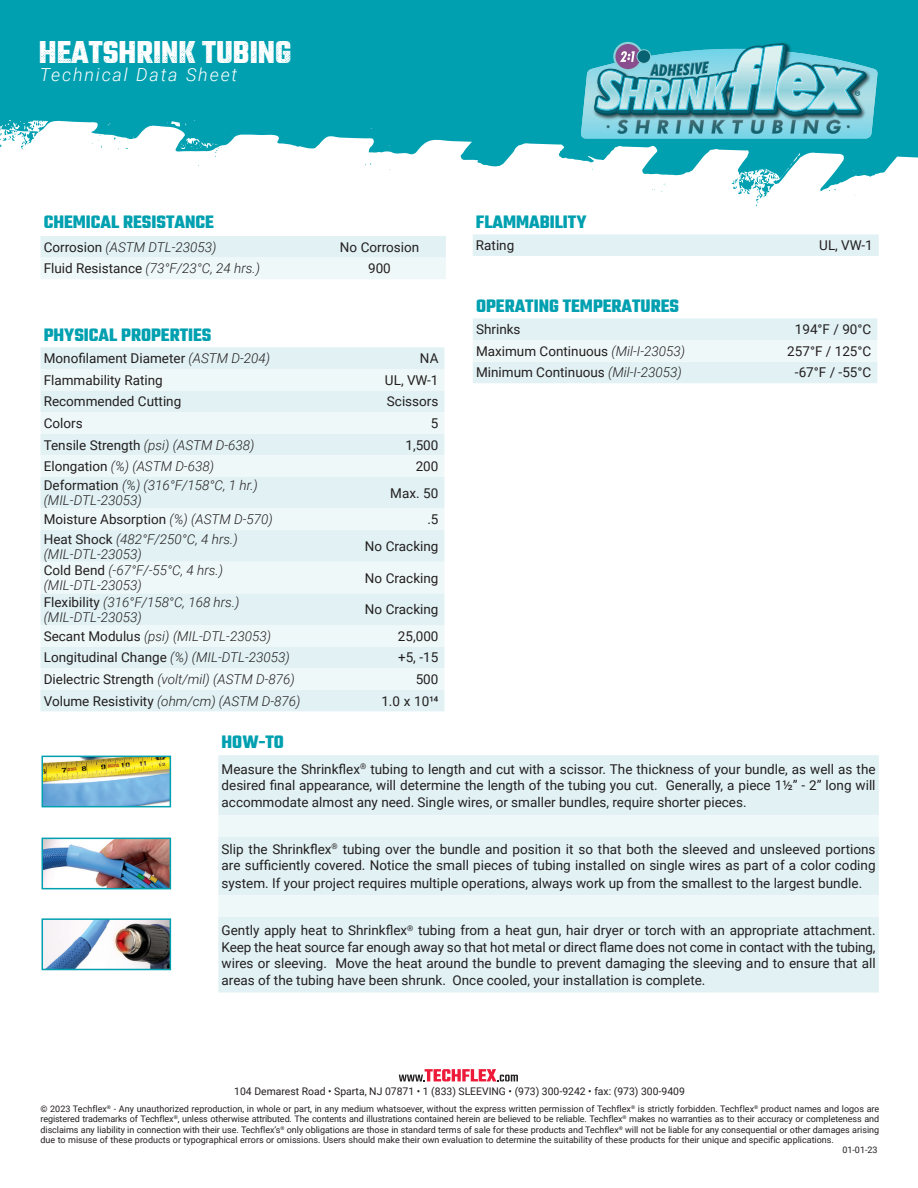
<style>
.page{position:relative;width:918px;height:1188px;background:#fff}
.page>*{position:absolute;margin:0;border:0;box-sizing:border-box;transform-origin:0 0}
.t1{font:700 34.2px "Teko";color:#fff;scale:.94 1}
.t2{font:700 19.5px "Teko";color:#00a0b0}
.t3{font:italic 300 18px "Roboto";letter-spacing:.1em;color:#fff}
.t4{font:13.5px/16.5px "Roboto";color:#231f20;text-align:justify}
.t5{font:italic 300 13.5px "Roboto";color:#231f20}
.t6{font:10.5px "Roboto";color:#231f20}
.t7{font:9px/10.5px "Roboto";color:#231f20;text-align:justify}
.s1{font-weight:400;font-style:normal}
.s2{font-weight:300;font-style:italic}
</style>
<div class="page">
<svg style="left:0;top:0;width:918px;height:207px;fill:#00a0b0"></svg>
<svg style="left:365px;top:163px;width:6px;height:2px"></svg>
<svg style="left:215px;top:147px;width:7px;height:10px"></svg>
<svg style="left:99px;top:126px;width:32px;height:24px"></svg>
<svg style="left:0;top:121px;width:43px;height:28px"></svg>
<svg style="left:399px;top:1069px;width:119px;height:12px"></svg>
<div style="left:41px;top:42px;width:111px;height:20px;background:#00a0b0"></div>
<hr style="left:155px;top:42px;width:4px;height:20px;background:#00a0b0">
<svg style="left:163px;top:42px;width:32px;height:20px"></svg>
<svg style="left:203px;top:42px;width:45px;height:20px"></svg>
<hr style="left:252px;top:42px;width:4px;height:20px;background:#00a0b0">
<svg style="left:260px;top:42px;width:30px;height:20px"></svg>
<div style="left:473px;top:234px;width:406px;height:22px;background:#e1f1f4"></div>
<svg style="left:473px;top:318px;width:404px;height:65px"></svg>
<div style="left:40px;top:347px;width:404px;height:364px;background:#e1f1f4"></div>
<svg style="left:40px;top:369px;width:404px;height:321px;fill:#eff8f9"></svg>
<svg style="left:40px;top:236px;width:406px;height:43px"></svg>
<img style="left:45px;top:759px;width:123px;height:45px">
<div style="left:42px;top:756px;width:129px;height:51px;border:2px solid #00a0b0"></div>
<img style="left:45px;top:841px;width:123px;height:45px">
<div style="left:42px;top:838px;width:129px;height:51px;border:2px solid #00a0b0"></div>
<img style="left:45px;top:921px;width:123px;height:46px">
<div style="left:42px;top:918px;width:129px;height:52px;border:2px solid #00a0b0"></div>
<img style="left:591px;top:40px;width:282px;height:3px">
<div style="left:613px;top:42px;width:30px;height:29px;border:2px solid #8ed1d9;border-radius:50%"></div>
<svg style="left:581px;top:43px;width:297px;height:95px"></svg>
<div style="left:218px;top:755px;width:661px;height:238px;background:#e1f1f4"></div>
<svg style="left:218px;top:815px;width:661px;height:102px;fill:#e1f1f4"></svg>
<h1 class="t1" style="left:39px;top:30px;width:270px">HEATSHRINK TUBING</h1>
<h3 class="t3" style="left:40px;top:62px;width:199px">Technical Data Sheet</h3>
<p class="t2" style="left:44px;top:210px;width:172px">CHEMICAL RESISTANCE</p>
<p class="t5" style="left:44px;top:238px;width:174px"><span class="s1">Corrosion</span> (ASTM DTL-23053)</p>
<p class="t4" style="left:340px;top:238px;width:81px">No Corrosion</p>
<p class="t5" style="left:44px;top:259px;width:218px"><span class="s1">Fluid Resistance</span> (73°F/23°C, 24 hrs.)</p>
<p class="t4" style="left:368px;top:260px;width:24px">900</p>
<p class="t2" style="left:44px;top:322px;width:169px">PHYSICAL PROPERTIES</p>
<p class="t4" style="left:44px;top:350px;width:228px">Monofilament Diameter <span class="s2">(ASTM D-204)</span></p>
<p class="t4" style="left:420px;top:350px;width:20px">NA</p>
<p class="t4" style="left:44px;top:371px;width:121px">Flammability Rating</p>
<p class="t4" style="left:385px;top:371px;width:55px">UL, VW-1</p>
<p class="t4" style="left:44px;top:393px;width:139px">Recommended Cutting</p>
<p class="t4" style="left:387px;top:393px;width:53px">Scissors</p>
<p class="t4" style="left:44px;top:414px;width:40px">Colors</p>
<p class="t4" style="left:431px;top:414px;width:9px">5</p>
<p class="t5" style="left:44px;top:435px;width:212px"><span class="s1">Tensile Strength</span> (psi) (ASTM D-638)</p>
<p class="t4" style="left:406px;top:436px;width:34px">1,500</p>
<p class="t5" style="left:44px;top:457px;width:172px"><span class="s1">Elongation</span> (%) (ASTM D-638)</p>
<p class="t4" style="left:416px;top:458px;width:24px">200</p>
<p class="t5" style="left:44px;top:476px;width:216px"><span class="s1">Deformation</span> (%) (316°F/158°C, 1 hr.)</p>
<p class="t5" style="left:44px;top:491px;width:100px">(MIL-DTL-23053)</p>
<p class="t4" style="left:390px;top:484px;width:50px">Max. 50</p>
<p class="t4" style="left:44px;top:511px;width:231px">Moisture Absorption <span class="s2">(%) (ASTM D-570)</span></p>
<p class="t4" style="left:427px;top:511px;width:13px">.5</p>
<p class="t5" style="left:44px;top:529px;width:196px"><span class="s1">Heat Shock</span> (482°F/250°C, 4 hrs.)</p>
<p class="t5" style="left:44px;top:544px;width:100px">(MIL-DTL-23053)</p>
<p class="t4" style="left:365px;top:537px;width:75px">No Cracking</p>
<p class="t5" style="left:44px;top:561px;width:181px"><span class="s1">Cold Bend</span> (-67°F/-55°C, 4 hrs.)</p>
<p class="t5" style="left:44px;top:576px;width:100px">(MIL-DTL-23053)</p>
<p class="t5" style="left:44px;top:592px;width:197px"><span class="s1">Flexibility</span> (316°F/158°C, 168 hrs.)</p>
<p class="t5" style="left:44px;top:607px;width:100px">(MIL-DTL-23053)</p>
<p class="t4" style="left:365px;top:569px;width:75px">No Cracking</p>
<p class="t4" style="left:365px;top:601px;width:75px">No Cracking</p>
<p class="t5" style="left:44px;top:627px;width:229px"><span class="s1">Secant Modulus</span> (psi) (MIL-DTL-23053)</p>
<p class="t4" style="left:398px;top:627px;width:42px">25,000</p>
<p class="t4" style="left:44px;top:649px;width:248px">Longitudinal Change <span class="s2">(%) (MIL-DTL-23053)</span></p>
<p class="t4" style="left:398px;top:649px;width:42px">+5, -15</p>
<p class="t5" style="left:44px;top:670px;width:253px"><span class="s1">Dielectric Strength</span> (volt/mil) (ASTM D-876)</p>
<p class="t4" style="left:416px;top:670px;width:24px">500</p>
<p class="t5" style="left:44px;top:691px;width:258px"><span class="s1">Volume Resistivity</span> (ohm/cm) (ASTM D-876)</p>
<p class="t4" style="left:381px;top:692px;width:59px">1.0 x 10¹4</p>
<p class="t2" style="left:476px;top:209px;width:112px">FLAMMABILITY</p>
<p class="t4" style="left:476px;top:237px;width:40px">Rating</p>
<p class="t4" style="left:819px;top:237px;width:55px">UL, VW-1</p>
<p class="t2" style="left:476px;top:293px;width:205px">OPERATING TEMPERATURES</p>
<p class="t4" style="left:476px;top:321px;width:46px">Shrinks</p>
<p class="t4" style="left:795px;top:321px;width:78px">194°F / 90°C</p>
<p class="t4" style="left:476px;top:342px;width:211px">Maximum Continuous <span class="s2">(Mil-I-23053)</span></p>
<p class="t4" style="left:787px;top:342px;width:86px">257°F / 125°C</p>
<p class="t4" style="left:476px;top:364px;width:207px">Minimum Continuous <span class="s2">(Mil-I-23053)</span></p>
<p class="t4" style="left:795px;top:364px;width:78px">-67°F / -55°C</p>
<p class="t2" style="left:222px;top:730px;width:64px">HOW-TO</p>
<p class="t4" style="left:222px;top:760px;width:656px">Measure the Shrinkflex<sup>®</sup> tubing to length and cut with a scissor. The thickness of your bundle, as well as the desired final appearance, will determine the length of the tubing you cut. Generally, a piece 1½” - 2” long will accommodate almost any need. Single wires, or smaller bundles, require shorter pieces.</p>
<p class="t4" style="left:222px;top:840px;width:656px">Slip the Shrinkflex<sup>®</sup> tubing over the bundle and position it so that both the sleeved and unsleeved portions are sufficiently covered. Notice the small pieces of tubing installed on single wires as part of a color coding</p>
<p class="t4" style="left:222px;top:875px;width:642px">system. If your project requires multiple operations, always work up from the smallest to the largest bundle.</p>
<p class="t4" style="left:222px;top:921px;width:656px">Gently apply heat to Shrinkflex<sup>®</sup> tubing from a heat gun, hair dryer or torch with an appropriate attachment.<br>Keep the heat source far enough away so that hot metal or direct flame does not come in contact with the tubing, wires or sleeving. Move the heat around the bundle to prevent damaging the sleeving and to ensure that all areas of the tubing have been shrunk. Once cooled, your installation is complete.</p>
<p class="t6" style="left:234px;top:1084px;width:452px">104 Demarest Road • Sparta, NJ 07871 • 1 (833) SLEEVING • (973) 300-9242 • fax: (973) 300-9409</p>
<p class="t7" style="left:40px;top:1103px;width:840px">© 2023 Techflex<sup>®</sup> - Any unauthorized reproduction, in whole or part, in any medium whatsoever, without the express written permission of Techflex<sup>®</sup> is strictly forbidden. Techflex<sup>®</sup> product names and logos are registered trademarks of Techflex<sup>®</sup>, unless otherwise attributed. The contents and illustrations contained herein are believed to be reliable. Techflex<sup>®</sup> makes no warranties as to their accuracy or completeness and disclaims any liability in connection with their use. Techflex’s<sup>®</sup> only obligations are those in standard terms of sale for these products and Techflex<sup>®</sup> will not be liable for any consequential or other damages arising due to misuse of these products or typographical errors or omissions. Users should make their own evaluation to determine the suitability of these products for their unique and specific applications.</p>
<p class="t7" style="left:842px;top:1145px;width:37px">01-01-23</p>
</div>
